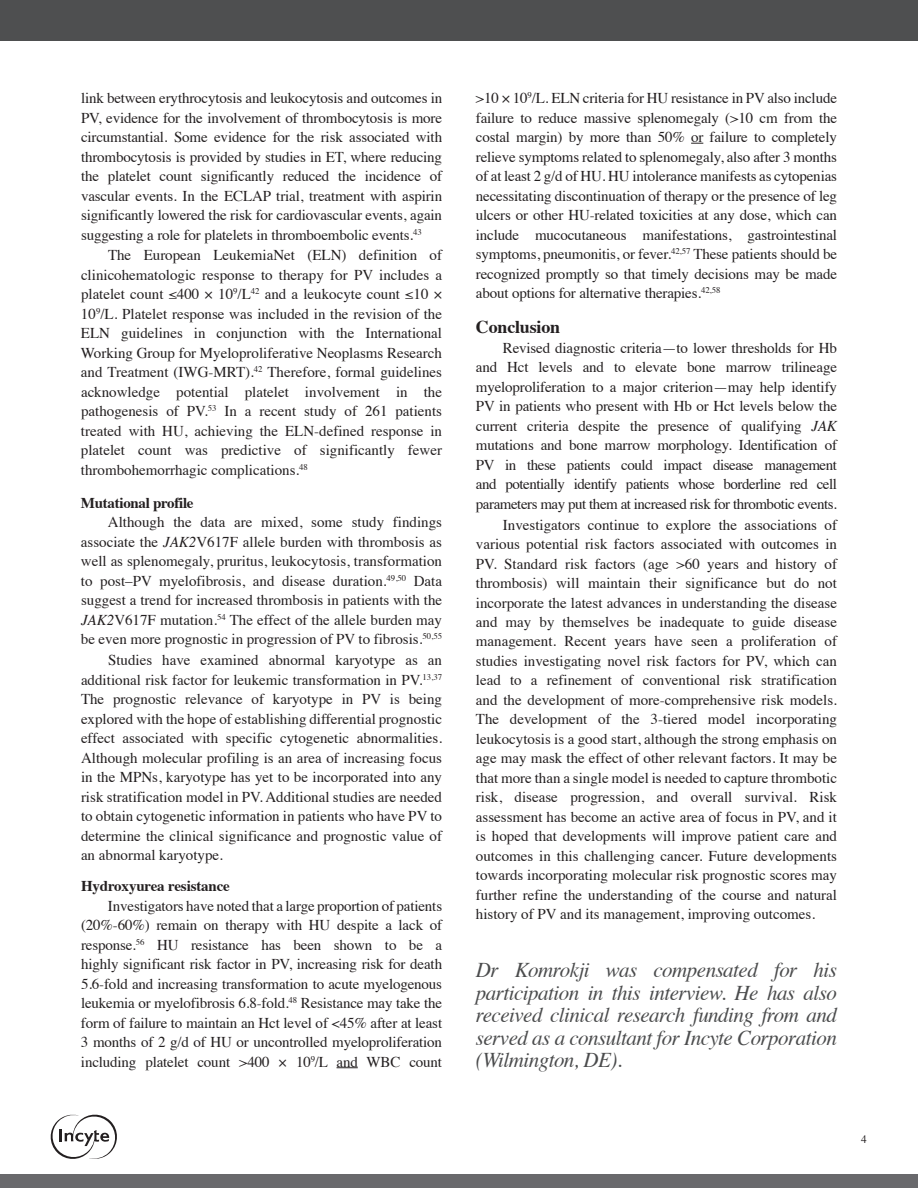
<style>
.page{position:relative;width:918px;height:1188px;background:#fff}
.page>*{position:absolute;margin:0;border:0;box-sizing:border-box;transform-origin:0 0}
.t1{font:italic 21px/22.5px "Times";letter-spacing:-.025em;color:#4b4c4d;text-align:justify}
.t2{font:700 18px "Times";letter-spacing:-.01em;color:#231f20}
.t3{font:15px/19.5px "Times";color:#231f20;text-align:justify}
.t4{font:700 15px "Times";letter-spacing:-.02em;color:#231f20}
.t5{font:11.25px "Times";color:#231f20}
.s1{font-style:italic}
</style>
<div class="page">
<div style="left:0;top:1174px;width:918px;height:14px;background:#69696c"></div>
<div style="left:0;top:0;width:918px;height:40px;background:#4e4f50"></div>
<svg style="left:51px;top:1115px;width:66px;height:44px"></svg>
<svg style="left:337px;top:1067px;width:21px;height:1px"></svg>
<svg style="left:691px;top:143px;width:12px;height:1px"></svg>
<p class="t3" style="left:81px;top:87px;width:363px">link between erythrocytosis and leukocytosis and outcomes in PV, evidence for the involvement of thrombocytosis is more circumstantial. Some evidence for the risk associated with thrombocytosis is provided by studies in ET, where reducing the platelet count significantly reduced the incidence of vascular events. In the ECLAP trial, treatment with aspirin significantly lowered the risk for cardiovascular events, again suggesting a role for platelets in thromboembolic events.<sup>43</sup></p>
<p class="t3" style="left:81px;top:244px;width:363px;text-indent:27px">The European LeukemiaNet (ELN) definition of clinicohematologic response to therapy for PV includes a platelet count ≤400 × 10<sup>9</sup>/L<sup>42</sup> and a leukocyte count ≤10 × 10<sup>9</sup>/L. Platelet response was included in the revision of the ELN guidelines in conjunction with the International Working Group for Myeloproliferative Neoplasms Research and Treatment (IWG-MRT).<sup>42</sup> Therefore, formal guidelines acknowledge potential platelet involvement in the pathogenesis of PV.<sup>53</sup> In a recent study of 261 patients treated with HU, achieving the ELN-defined response in platelet count was predictive of significantly fewer thrombohemorrhagic complications.<sup>48</sup></p>
<p class="t4" style="left:81px;top:489px;width:114px">Mutational profile</p>
<p class="t3" style="left:108px;top:511px;width:336px">Although the data are mixed, some study findings</p>
<p class="t3" style="left:81px;top:531px;width:363px">associate the <span class="s1">JAK2</span>V617F allele burden with thrombosis as</p>
<p class="t3" style="left:81px;top:550px;width:363px">well as splenomegaly, pruritus, leukocytosis, transformation</p>
<p class="t3" style="left:81px;top:570px;width:363px">to post–PV myelofibrosis, and disease duration.<sup>49,50</sup> Data</p>
<p class="t3" style="left:81px;top:589px;width:363px">suggest a trend for increased thrombosis in patients with the</p>
<p class="t3" style="left:81px;top:609px;width:363px"><span class="s1">JAK2</span>V617F mutation.<sup>54</sup> The effect of the allele burden may</p>
<p class="t3" style="left:81px;top:628px;width:363px">be even more prognostic in progression of PV to fibrosis.<sup>50,55</sup></p>
<p class="t3" style="left:108px;top:649px;width:336px">Studies have examined abnormal karyotype as an</p>
<p class="t3" style="left:81px;top:669px;width:363px">additional risk factor for leukemic transformation in PV.<sup>13,37</sup></p>
<p class="t3" style="left:81px;top:688px;width:363px">The prognostic relevance of karyotype in PV is being</p>
<p class="t3" style="left:81px;top:708px;width:363px">explored with the hope of establishing differential prognostic</p>
<p class="t3" style="left:81px;top:727px;width:363px">effect associated with specific cytogenetic abnormalities.</p>
<p class="t3" style="left:81px;top:747px;width:363px">Although molecular profiling is an area of increasing focus</p>
<p class="t3" style="left:81px;top:766px;width:363px">in the MPNs, karyotype has yet to be incorporated into any</p>
<p class="t3" style="left:81px;top:786px;width:363px">risk stratification model in PV. Additional studies are needed</p>
<p class="t3" style="left:81px;top:805px;width:363px">to obtain cytogenetic information in patients who have PV to</p>
<p class="t3" style="left:81px;top:825px;width:363px">determine the clinical significance and prognostic value of</p>
<p class="t3" style="left:81px;top:844px;width:144px">an abnormal karyotype.</p>
<p class="t4" style="left:81px;top:872px;width:150px">Hydroxyurea resistance</p>
<p class="t3" style="left:81px;top:895px;width:363px;text-indent:27px">Investigators have noted that a large proportion of patients (20%-60%) remain on therapy with HU despite a lack of response.<sup>56</sup> HU resistance has been shown to be a highly significant risk factor in PV, increasing risk for death 5.6-fold and increasing transformation to acute myelogenous leukemia or myelofibrosis 6.8-fold.<sup>48</sup> Resistance may take the form of failure to maintain an Hct level of &lt;45% after at least 3 months of 2 g/d of HU or uncontrolled myeloproliferation including platelet count &gt;400 × 10<sup>9</sup>/L and WBC count</p>
<p class="t3" style="left:476px;top:87px;width:363px">&gt;10 × 10<sup>9</sup>/L. ELN criteria for HU resistance in PV also include failure to reduce massive splenomegaly (&gt;10 cm from the costal margin) by more than 50% or failure to completely relieve symptoms related to splenomegaly, also after 3 months of at least 2 g/d of HU. HU intolerance manifests as cytopenias necessitating discontinuation of therapy or the presence of leg ulcers or other HU-related toxicities at any dose, which can include mucocutaneous manifestations, gastrointestinal symptoms, pneumonitis, or fever.<sup>42,57</sup> These patients should be recognized promptly so that timely decisions may be made about options for alternative therapies.<sup>42,58</sup></p>
<p class="t2" style="left:476px;top:310px;width:86px">Conclusion</p>
<p class="t3" style="left:476px;top:337px;width:363px;text-indent:27px">Revised diagnostic criteria—to lower thresholds for Hb and Hct levels and to elevate bone marrow trilineage myeloproliferation to a major criterion—may help identify PV in patients who present with Hb or Hct levels below the current criteria despite the presence of qualifying <span class="s1">JAK </span>mutations and bone marrow morphology. Identification of PV in these patients could impact disease management and potentially identify patients whose borderline red cell parameters may put them at increased risk for thrombotic events.</p>
<p class="t3" style="left:476px;top:513px;width:363px;text-indent:27px">Investigators continue to explore the associations of various potential risk factors associated with outcomes in PV. Standard risk factors (age &gt;60 years and history of thrombosis) will maintain their significance but do not incorporate the latest advances in understanding the disease and may by themselves be inadequate to guide disease management. Recent years have seen a proliferation of studies investigating novel risk factors for PV, which can lead to a refinement of conventional risk stratification and the development of more-comprehensive risk models.<br>The development of the 3-tiered model incorporating leukocytosis is a good start, although the strong emphasis on age may mask the effect of other relevant factors. It may be that more than a single model is needed to capture thrombotic risk, disease progression, and overall survival. Risk assessment has become an active area of focus in PV, and it is hoped that developments will improve patient care and outcomes in this challenging cancer. Future developments towards incorporating molecular risk prognostic scores may further refine the understanding of the course and natural history of PV and its management, improving outcomes.</p>
<h1 class="t1" style="left:476px;top:957px;width:363px">Dr Komrokji was compensated for his participation in this interview. He has also received clinical research funding from and served as a consultant for Incyte Corporation (Wilmington, DE).</h1>
<p class="t5" style="left:861px;top:1129px;width:7px">4</p>
</div>
